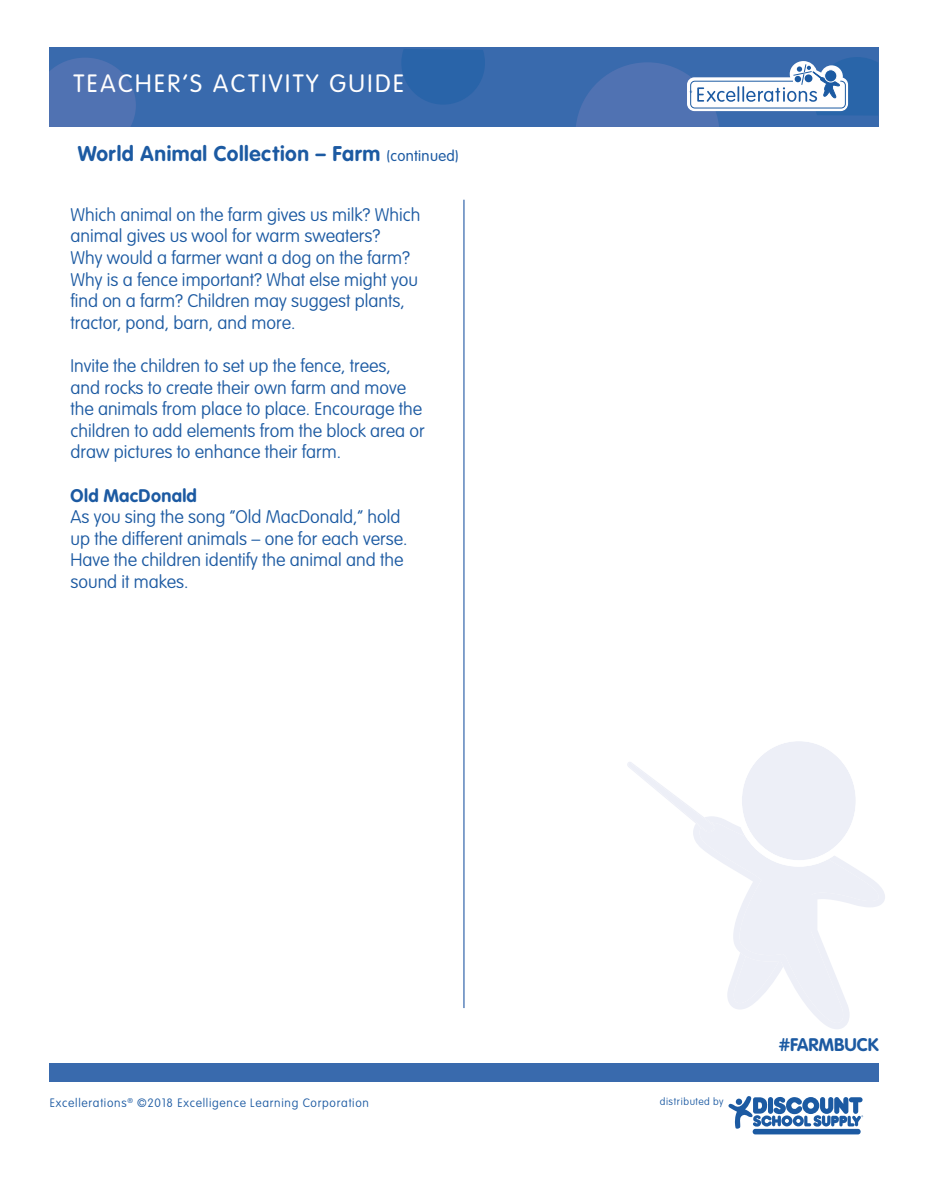
<style>
.page{position:relative;width:927px;height:1197px;background:#fff}
.page>*{position:absolute;margin:0;border:0;box-sizing:border-box;transform-origin:0 0}
.t1{font:300 24.75px "VAG Rounded Std";letter-spacing:.1em;color:#fffefe}
.t2{font:700 21px "VAG Rounded Std";letter-spacing:.02em;color:#1c5aa2}
.t3{font:100 18px/21.6px "VAG Rounded Std";color:#1c5aa2}
.t4{font:700 18px "VAG Rounded Std";letter-spacing:.02em;color:#1c5aa2}
.t5{font:700 18px "VAG Rounded Std";color:#1c5aa2}
.t6{font:100 12px "VAG Rounded Std";letter-spacing:.06em;color:#1c5aa2}
.t7{font:100 10.2px "VAG Rounded Std";letter-spacing:.04em;color:#1c5aa2}
.s1{font-weight:300;font-size:15px}
</style>
<div class="page">
<div style="left:49px;top:47px;width:830px;height:80px;background:#396aad"></div>
<svg style="left:401px;top:49px;width:84px;height:55px"></svg>
<svg style="left:49px;top:58px;width:87px;height:69px;background:#4d71b1"></svg>
<div style="left:49px;top:1063px;width:830px;height:19px;background:#396aad"></div>
<hr style="left:463px;top:200px;width:2px;height:808px;background:#396aad">
<svg style="left:627px;top:741px;width:258px;height:288px"></svg>
<svg style="left:576px;top:57px;width:302px;height:70px"></svg>
<div style="left:753px;top:1129px;width:108px;height:5px;background:#1c5aa2;border-radius:3px"></div>
<svg style="left:728px;top:1096px;width:135px;height:34px"></svg>
<h1 class="t1" style="left:74px;top:69px;width:332px">TEACHER’S ACTIVITY GUIDE</h1>
<p class="t2" style="left:78px;top:141px;width:382px">World Animal Collection – Farm <span class="s1">(continued)</span></p>
<p class="t3" style="left:70px;top:204px;width:352px">Which animal on the farm gives us milk? Which animal gives us wool for warm sweaters?<br>Why would a farmer want a dog on the farm?<br>Why is a fence important? What else might you find on a farm? Children may suggest plants, tractor, pond, barn, and more.</p>
<p class="t3" style="left:70px;top:356px;width:356px">Invite the children to set up the fence, trees, and rocks to create their own farm and move the animals from place to place. Encourage the children to add elements from the block area or draw pictures to enhance their farm.</p>
<p class="t4" style="left:70px;top:485px;width:128px">Old MacDonald</p>
<p class="t3" style="left:70px;top:507px;width:339px">As you sing the song “Old MacDonald,” hold up the different animals – one for each verse.<br>Have the children identify the animal and the sound it makes.</p>
<p class="t6" style="left:50px;top:1096px;width:321px">Excellerations<sup>®</sup> ©2018 Excelligence Learning Corporation</p>
<p class="t7" style="left:660px;top:1096px;width:65px">distributed by</p>
<p class="t5" style="left:779px;top:1034px;width:101px">#FARMBUCK</p>
</div>
